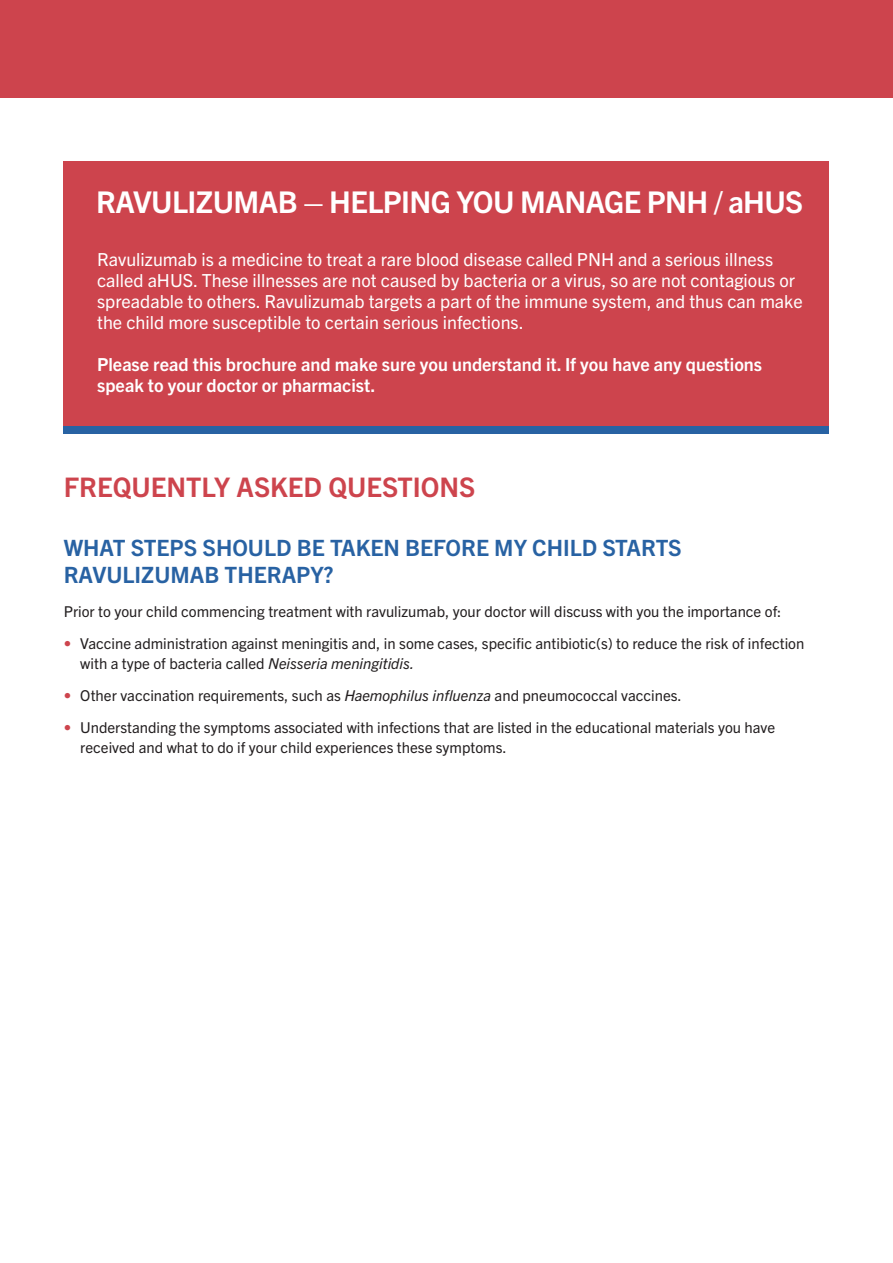
<style>
.page{position:relative;width:893px;height:1263px;background:#fff}
.page>*{position:absolute;margin:0;border:0;box-sizing:border-box;transform-origin:0 0}
.t1{font:700 30px "Trade Gothic Next LT Pro";letter-spacing:-.02em;color:#fff}
.t2{font:700 27px "Trade Gothic Next LT Pro";color:#cd444d}
.t3{font:700 22.5px/27px "Trade Gothic Next LT Pro";color:#2862a3}
.t4{font:18px/21px "Trade Gothic Next LT Pro";color:#fff}
.t5{font:700 18px/21px "Trade Gothic Next LT Pro";color:#fff}
.t6{font:15px/19.5px "Trade Gothic Next LT Pro";color:#231f20}
.s1{color:#cd444d}
.s2{font-style:italic}
</style>
<div class="page">
<div style="left:0;top:0;width:893px;height:98px;background:#cd444d"></div>
<div style="left:64px;top:162px;width:765px;height:264px;background:#cd444d"></div>
<div style="left:64px;top:426px;width:765px;height:8px;background:#2862a3"></div>
<p class="t1" style="left:96px;top:182px;width:709px">RAVULIZUMAB – HELPING YOU MANAGE PNH / aHUS</p>
<p class="t4" style="left:97px;top:248px;width:707px">Ravulizumab is a medicine to treat a rare blood disease called PNH and a serious illness called aHUS. These illnesses are not caused by bacteria or a virus, so are not contagious or spreadable to others. Ravulizumab targets a part of the immune system, and thus can make the child more susceptible to certain serious infections.</p>
<p class="t5" style="left:97px;top:353px;width:666px">Please read this brochure and make sure you understand it. If you have any questions speak to your doctor or pharmacist.</p>
<p class="t2" style="left:64px;top:469px;width:413px">FREQUENTLY ASKED QUESTIONS</p>
<p class="t3" style="left:64px;top:532px;width:619px">WHAT STEPS SHOULD BE TAKEN BEFORE MY CHILD STARTS<br>RAVULIZUMAB THERAPY?</p>
<p class="t6" style="left:64px;top:601px;width:719px">Prior to your child commencing treatment with ravulizumab, your doctor will discuss with you the importance of:</p>
<p class="t6" style="left:80px;top:633px;width:726px;text-indent:-16px"><span class="s1">•</span> Vaccine administration against meningitis and, in some cases, specific antibiotic(s) to reduce the risk of infection with a type of bacteria called <span class="s2">Neisseria meningitidis.</span></p>
<p class="t6" style="left:64px;top:685px;width:619px"><span class="s1">•</span> Other vaccination requirements, such as <span class="s2">Haemophilus influenza</span> and pneumococcal vaccines.</p>
<p class="t6" style="left:80px;top:717px;width:696px;text-indent:-16px"><span class="s1">•</span> Understanding the symptoms associated with infections that are listed in the educational materials you have received and what to do if your child experiences these symptoms.</p>
</div>
